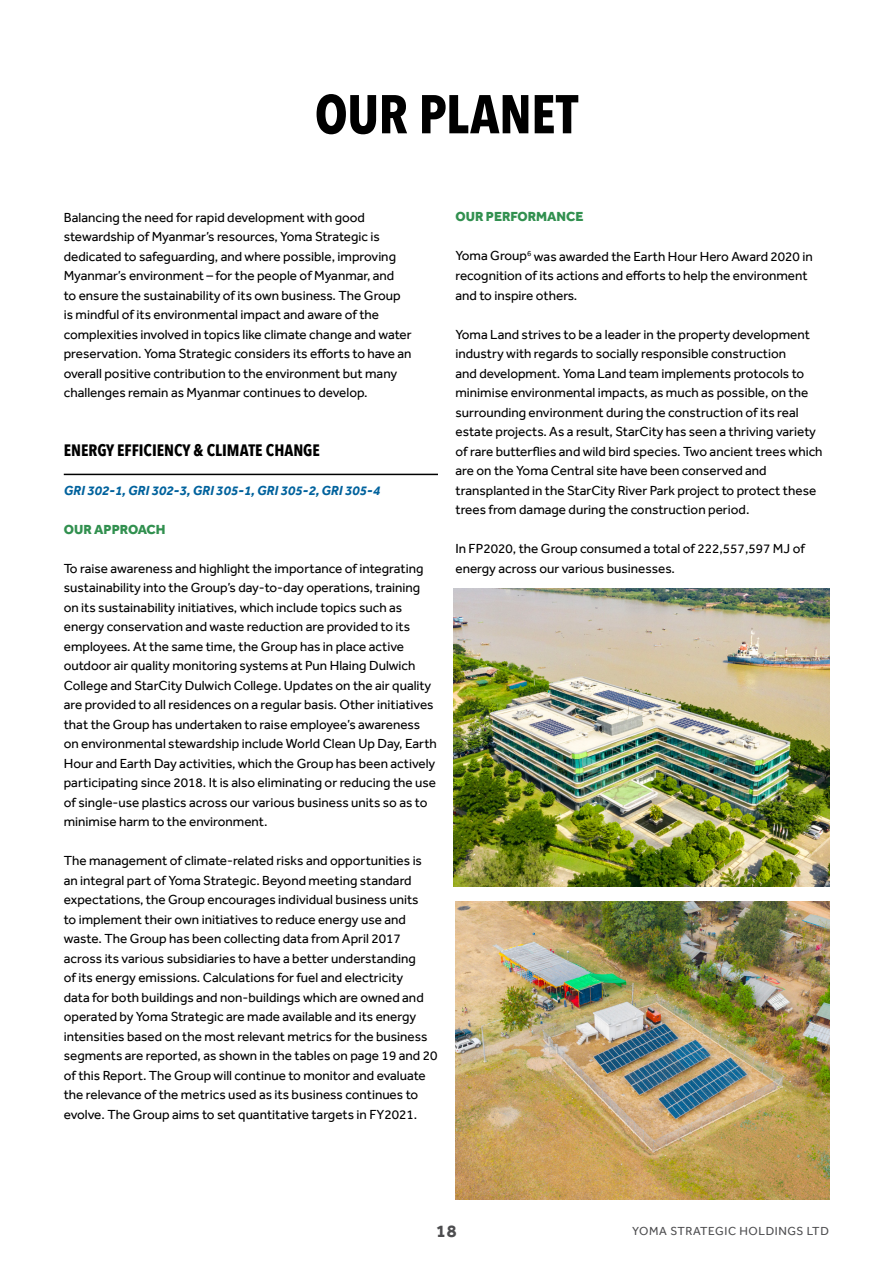
<style>
.page{position:relative;width:893px;height:1263px;background:#fff}
.page>*{position:absolute;margin:0;border:0;box-sizing:border-box;transform-origin:0 0}
.t1{font:700 54px "Avenir Next Condensed";letter-spacing:-.005em;color:#000}
.t2{font:700 18px "Effra";color:#4d4d4f}
.t3{font:700 16.5px "Avenir Next Condensed";color:#000}
.t4{font:13.5px/19.5px "Effra";color:#000}
.t5{font:italic 700 13.5px "Effra";color:#00629d}
.t6{font:800 13.5px "Effra";color:#31904f}
.t7{font:12px "Effra";letter-spacing:.05em;color:#4d4d4f}
</style>
<div class="page">
<hr style="left:64px;top:474px;width:374px;height:1px;background:#000">
<img style="left:454px;top:589px;width:375px;height:298px">
<img style="left:455px;top:901px;width:374px;height:298px">
<h1 class="t1" style="left:315px;top:81px;width:265px">OUR PLANET</h1>
<p class="t4" style="left:64px;top:207px;width:349px">Balancing the need for rapid development with good stewardship of Myanmar’s resources, Yoma Strategic is dedicated to safeguarding, and where possible, improving Myanmar’s environment – for the people of Myanmar, and<br>to ensure the sustainability of its own business. The Group is mindful of its environmental impact and aware of the complexities involved in topics like climate change and water preservation. Yoma Strategic considers its efforts to have an overall positive contribution to the environment but many challenges remain as Myanmar continues to develop.</p>
<p class="t3" style="left:64px;top:440px;width:258px">ENERGY EFFICIENCY &amp; CLIMATE CHANGE</p>
<p class="t5" style="left:64px;top:482px;width:318px">GRI 302-1, GRI 302-3, GRI 305-1, GRI 305-2, GRI 305-4</p>
<p class="t6" style="left:64px;top:521px;width:103px">OUR APPROACH</p>
<p class="t4" style="left:64px;top:558px;width:375px">To raise awareness and highlight the importance of integrating sustainability into the Group’s day-to-day operations, training on its sustainability initiatives, which include topics such as energy conservation and waste reduction are provided to its employees. At the same time, the Group has in place active outdoor air quality monitoring systems at Pun Hlaing Dulwich College and StarCity Dulwich College. Updates on the air quality are provided to all residences on a regular basis. Other initiatives that the Group has undertaken to raise employee’s awareness on environmental stewardship include World Clean Up Day, Earth Hour and Earth Day activities, which the Group has been actively participating since 2018. It is also eliminating or reducing the use of single-use plastics across our various business units so as to minimise harm to the environment.</p>
<p class="t4" style="left:64px;top:851px;width:375px">The management of climate-related risks and opportunities is an integral part of Yoma Strategic. Beyond meeting standard expectations, the Group encourages individual business units<br>to implement their own initiatives to reduce energy use and waste. The Group has been collecting data from April 2017 across its various subsidiaries to have a better understanding<br>of its energy emissions. Calculations for fuel and electricity<br>data for both buildings and non-buildings which are owned and operated by Yoma Strategic are made available and its energy intensities based on the most relevant metrics for the business segments are reported, as shown in the tables on page 19 and 20 of this Report. The Group will continue to monitor and evaluate the relevance of the metrics used as its business continues to evolve. The Group aims to set quantitative targets in FY2021.</p>
<p class="t6" style="left:455px;top:209px;width:129px">OUR PERFORMANCE</p>
<p class="t4" style="left:455px;top:246px;width:359px">Yoma Group<sup>6</sup> was awarded the Earth Hour Hero Award 2020 in recognition of its actions and efforts to help the environment and to inspire others.</p>
<p class="t4" style="left:455px;top:324px;width:369px">Yoma Land strives to be a leader in the property development industry with regards to socially responsible construction<br>and development. Yoma Land team implements protocols to minimise environmental impacts, as much as possible, on the surrounding environment during the construction of its real estate projects. As a result, StarCity has seen a thriving variety of rare butterflies and wild bird species. Two ancient trees which are on the Yoma Central site have been conserved and transplanted in the StarCity River Park project to protect these trees from damage during the construction period.</p>
<p class="t4" style="left:455px;top:539px;width:351px">In FP2020, the Group consumed a total of 222,557,597 MJ of energy across our various businesses.</p>
<h2 class="t2" style="left:436px;top:1220px;width:22px">18</h2>
<p class="t7" style="left:632px;top:1224px;width:198px">YOMA STRATEGIC HOLDINGS LTD</p>
</div>
